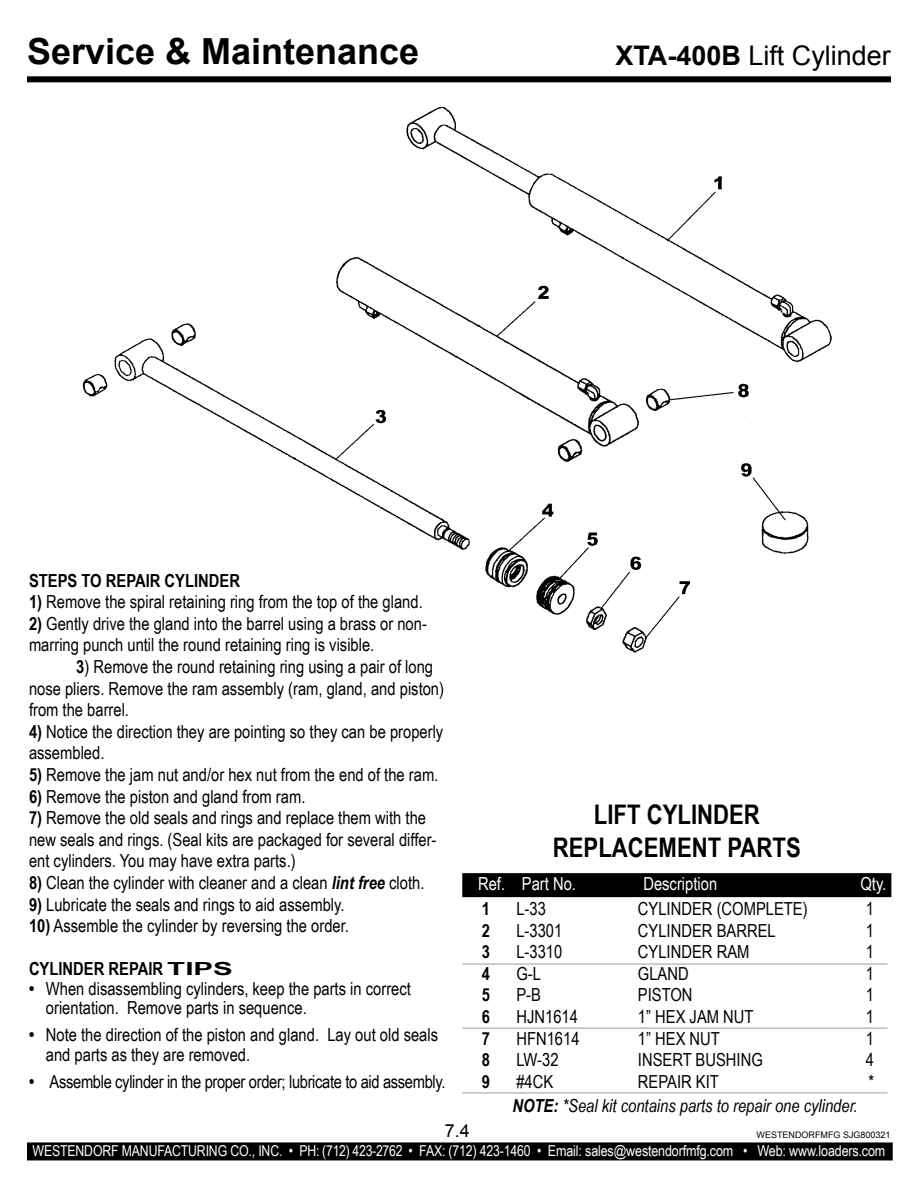
<style>
.page{position:relative;width:918px;height:1188px;background:#fff}
.page>*{position:absolute;margin:0;border:0;box-sizing:border-box;transform-origin:0 0}
.t1{font:700 36px "Arial";color:#000}
.t2{font:700 27px/32.4px "Arial Narrow";color:#000;text-align:center}
.t3{font:27px "Arial";color:#000}
.t4{font:18px/21.6px "Arial Narrow";color:#000}
.t5{font:18px "Arial Narrow";letter-spacing:-.02em;color:#000}
.t6{font:700 18px "Arial Narrow";color:#000}
.t7{font:italic 18px "Arial Narrow";color:#000}
.t8{font:18px "Arial Narrow";color:#fff}
.t9{font:18px "Arial";color:#000}
.t10{font:15px "Arial Narrow";letter-spacing:-.01em;color:#fff}
.t11{font:9px "Arial";color:#000}
.s1{font-weight:700}
.s2{font-weight:700;font-style:italic}
</style>
<div class="page">
<div style="left:27px;top:1142px;width:866px;height:18px;background:#000"></div>
<div style="left:27px;top:76px;width:864px;height:6px;background:#000"></div>
<div style="left:462px;top:873px;width:429px;height:24px;background:#000"></div>
<hr style="left:462px;top:963px;width:426px;height:2px;background:#bcbdc0">
<hr style="left:462px;top:1028px;width:426px;height:1px;background:#bcbdc0">
<hr style="left:462px;top:1092px;width:426px;height:2px;background:#bcbdc0">
<img style="left:82px;top:107px;width:751px;height:545px">
<h1 class="t1" style="left:27px;top:28px;width:394px">Service &amp; Maintenance</h1>
<h2 class="t3" style="left:615px;top:38px;width:277px"><span class="s1">XTA-400B</span> Lift Cylinder</h2>
<p class="t6" style="left:29px;top:567px;width:213px">STEPS TO REPAIR CYLINDER</p>
<p class="t4" style="left:29px;top:590px;width:395px"><span class="s1">1)</span> Remove the spiral retaining ring from the top of the gland.</p>
<p class="t4" style="left:29px;top:612px;width:399px"><span class="s1">2)</span> Gently drive the gland into the barrel using a brass or non&shy;marring punch until the round retaining ring is visible.</p>
<p class="t4" style="left:29px;top:655px;width:417px;text-indent:47px"><span class="s1">3</span>) Remove the round retaining ring using a pair of long nose pliers. Remove the ram assembly (ram, gland, and piston) from the barrel.</p>
<p class="t4" style="left:29px;top:720px;width:416px"><span class="s1">4)</span> Notice the direction they are pointing so they can be properly assembled.</p>
<p class="t4" style="left:29px;top:763px;width:411px"><span class="s1">5)</span> Remove the jam nut and/or hex nut from the end of the ram.</p>
<p class="t4" style="left:29px;top:785px;width:278px"><span class="s1">6)</span> Remove the piston and gland from ram.</p>
<p class="t4" style="left:29px;top:806px;width:409px"><span class="s1">7)</span> Remove the old seals and rings and replace them with the new seals and rings. (Seal kits are packaged for several differ&shy;ent cylinders. You may have extra parts.)</p>
<p class="t4" style="left:29px;top:871px;width:397px"><span class="s1">8)</span> Clean the cylinder with cleaner and a clean <span class="s2">lint free</span> cloth.</p>
<p class="t4" style="left:29px;top:893px;width:317px"><span class="s1">9)</span> Lubricate the seals and rings to aid assembly.</p>
<p class="t4" style="left:29px;top:914px;width:322px"><span class="s1">10)</span> Assemble the cylinder by reversing the order.</p>
<p class="t6" style="left:29px;top:955px;width:205px">CYLINDER REPAIR TIPS</p>
<p class="t4" style="left:46px;top:978px;width:367px;line-height:19.5px;text-indent:-17px"><span class="s1">•</span> When disassembling cylinders, keep the parts in correct orientation. Remove parts in sequence.</p>
<p class="t4" style="left:46px;top:1025px;width:394px;line-height:19.5px;text-indent:-17px"><span class="s1">•</span> Note the direction of the piston and gland. Lay out old seals and parts as they are removed.</p>
<p class="t5" style="left:29px;top:1068px;width:418px"><span class="s1">•</span> Assemble cylinder in the proper order; lubricate to aid assembly.</p>
<h2 class="t2" style="left:553px;top:797px;width:250px">LIFT CYLINDER<br>REPLACEMENT PARTS</h2>
<p class="t8" style="left:478px;top:871px;width:100px">Ref. Part No.</p>
<p class="t8" style="left:643px;top:871px;width:75px">Description</p>
<p class="t8" style="left:860px;top:871px;width:27px">Qty.</p>
<p class="t6" style="left:482px;top:895px;width:10px">1</p>
<p class="t4" style="left:516px;top:897px;width:31px">L-33</p>
<p class="t4" style="left:638px;top:897px;width:171px">CYLINDER (COMPLETE)</p>
<p class="t4" style="left:866px;top:897px;width:10px">1</p>
<p class="t6" style="left:482px;top:917px;width:10px">2</p>
<p class="t4" style="left:516px;top:919px;width:47px">L-3301</p>
<p class="t4" style="left:638px;top:919px;width:139px">CYLINDER BARREL</p>
<p class="t4" style="left:866px;top:919px;width:10px">1</p>
<p class="t6" style="left:482px;top:938px;width:10px">3</p>
<p class="t4" style="left:516px;top:940px;width:47px">L-3310</p>
<p class="t4" style="left:638px;top:940px;width:113px">CYLINDER RAM</p>
<p class="t4" style="left:866px;top:940px;width:10px">1</p>
<p class="t6" style="left:482px;top:960px;width:10px">4</p>
<p class="t4" style="left:516px;top:962px;width:26px">G-L</p>
<p class="t4" style="left:638px;top:962px;width:52px">GLAND</p>
<p class="t4" style="left:866px;top:962px;width:10px">1</p>
<p class="t6" style="left:482px;top:981px;width:10px">5</p>
<p class="t4" style="left:516px;top:984px;width:26px">P-B</p>
<p class="t4" style="left:638px;top:984px;width:56px">PISTON</p>
<p class="t4" style="left:866px;top:984px;width:10px">1</p>
<p class="t6" style="left:482px;top:1003px;width:10px">6</p>
<p class="t4" style="left:516px;top:1005px;width:63px">HJN1614</p>
<p class="t4" style="left:638px;top:1005px;width:117px">1” HEX JAM NUT</p>
<p class="t4" style="left:866px;top:1005px;width:10px">1</p>
<p class="t6" style="left:482px;top:1025px;width:10px">7</p>
<p class="t4" style="left:516px;top:1027px;width:65px">HFN1614</p>
<p class="t4" style="left:638px;top:1027px;width:84px">1” HEX NUT</p>
<p class="t4" style="left:866px;top:1027px;width:10px">1</p>
<p class="t6" style="left:482px;top:1046px;width:10px">8</p>
<p class="t4" style="left:516px;top:1048px;width:44px">LW-32</p>
<p class="t4" style="left:638px;top:1048px;width:126px">INSERT BUSHING</p>
<p class="t4" style="left:866px;top:1048px;width:10px">4</p>
<p class="t6" style="left:482px;top:1068px;width:10px">9</p>
<p class="t4" style="left:516px;top:1070px;width:38px">#4CK</p>
<p class="t4" style="left:638px;top:1070px;width:82px">REPAIR KIT</p>
<p class="t4" style="left:868px;top:1070px;width:7px">*</p>
<p class="t7" style="left:513px;top:1093px;width:347px"><span class="s1">NOTE:</span> *Seal kit contains parts to repair one cylinder.</p>
<p class="t9" style="left:445px;top:1119px;width:27px">7.4</p>
<p class="t11" style="left:757px;top:1129px;width:136px">WESTENDORFMFG SJG800321</p>
<p class="t10" style="left:33px;top:1140px;width:854px">WESTENDORF MANUFACTURING CO., INC. • PH: (712) 423-2762 • FAX: (712) 423-1460 • Email: sales@westendorfmfg.com • Web: www.loaders.com</p>
</div>
